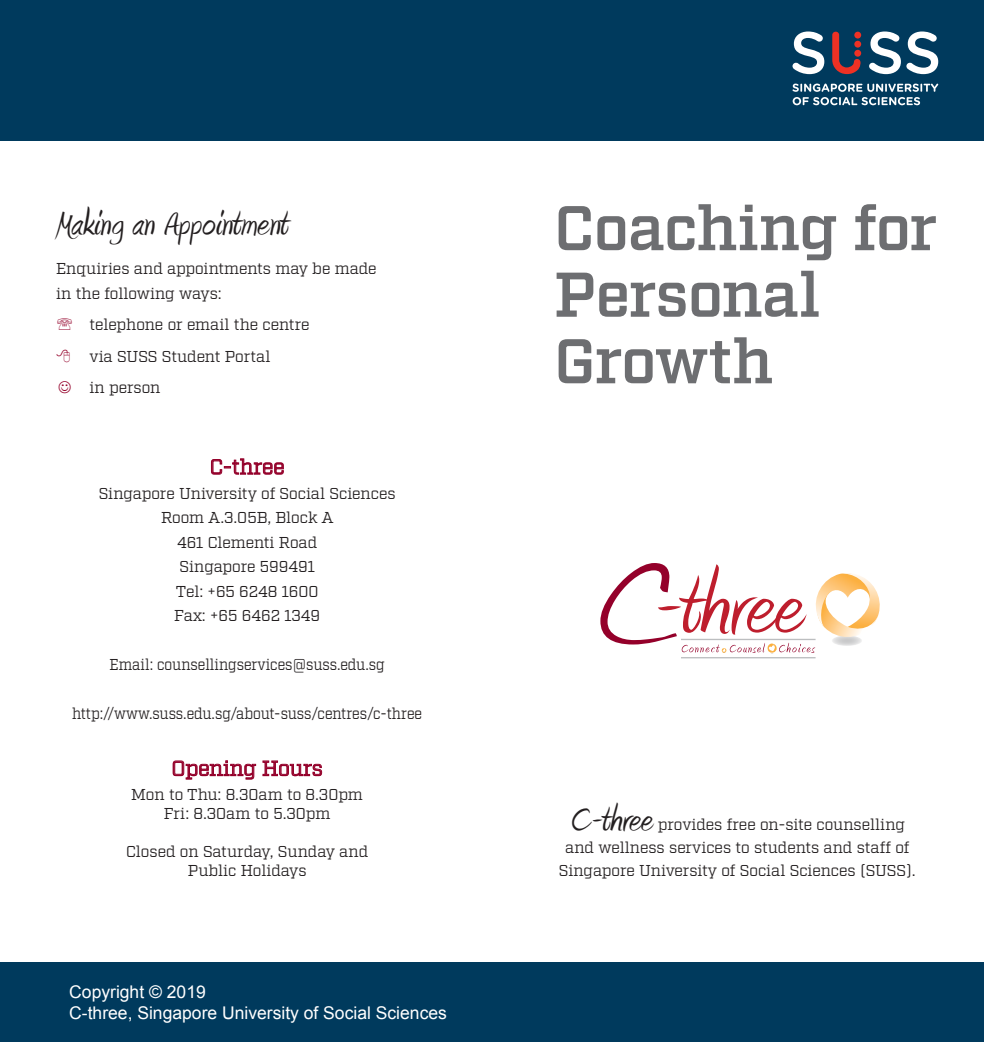
<style>
.page{position:relative;width:984px;height:1042px;background:#fff}
.page>*{position:absolute;margin:0;border:0;box-sizing:border-box;transform-origin:0 0}
.t1{font:600 63px/66.5px "Factoria";letter-spacing:-.02em;color:#6d6e71}
.t2{font:42px "Amienne";color:#231f20}
.t3{font:21px "Factoria";color:#94002a}
.t4{font:17.5px/21px "Arial";color:#fff}
.t5{font:15.75px/24.5px "Factoria";letter-spacing:-.01em;color:#231f20;text-align:center}
.t6{font:15.75px "Factoria";letter-spacing:-.01em;color:#231f20;scale:.9 1}
</style>
<div class="page">
<svg style="left:211px;top:458px;width:73px;height:17px"></svg>
<svg style="left:173px;top:760px;width:83px;height:19px"></svg>
<svg style="left:262px;top:760px;width:60px;height:16px"></svg>
<hr style="left:681px;top:657px;width:134px;height:1px;background:#bcbec0">
<svg style="left:600px;top:563px;width:280px;height:91px"></svg>
<div style="left:0;top:0;width:983px;height:140px;background:#003a5d"></div>
<svg style="left:792px;top:84px;width:146px;height:21px"></svg>
<svg style="left:869px;top:31px;width:31px;height:43px"></svg>
<svg style="left:906px;top:31px;width:32px;height:43px"></svg>
<svg style="left:792px;top:31px;width:32px;height:43px"></svg>
<svg style="left:832px;top:32px;width:28px;height:42px"></svg>
<div style="left:854px;top:32px;width:7px;height:7px;background:#ee3124;border-radius:50%"></div>
<div style="left:854px;top:41px;width:7px;height:7px;background:#ee3124;border-radius:50%"></div>
<div style="left:854px;top:50px;width:7px;height:7px;background:#ee3124;border-radius:50%"></div>
<div style="left:0;top:962px;width:983px;height:80px;background:#003a5d"></div>
<h2 class="t2" style="left:56px;top:205px;width:234px">Making an Appointment</h2>
<p class="t5" style="left:56px;top:257px;width:322px;text-align:left">Enquiries and appointments may be made in the following ways:</p>
<p class="t5" style="left:89px;top:309px;width:221px;line-height:31.5px;text-align:left">telephone or email the centre via SUSS Student Portal<br>in person</p>
<h3 class="t3" style="left:210px;top:454px;width:76px">C-three</h3>
<p class="t5" style="left:99px;top:481px;width:298px">Singapore University of Social Sciences<br>Room A.3.05B, Block A<br>461 Clementi Road<br>Singapore 599491<br>Tel: +65 6248 1600<br>Fax: +65 6462 1349</p>
<p class="t6" style="left:109px;top:655px;width:307px">Email: counsellingservices@suss.edu.sg</p>
<p class="t6" style="left:72px;top:704px;width:390px">http://www.suss.edu.sg/about-suss/centres/c-three</p>
<h3 class="t3" style="left:171px;top:756px;width:153px">Opening Hours</h3>
<p class="t5" style="left:131px;top:785px;width:233px;line-height:18.9px">Mon to Thu: 8.30am to 8.30pm<br>Fri: 8.30am to 5.30pm</p>
<p class="t5" style="left:126px;top:842px;width:244px;line-height:18.9px">Closed on Saturday, Sunday and<br>Public Holidays</p>
<p class="t4" style="left:69px;top:981px;width:379px">Copyright © 2019<br>C-three, Singapore University of Social Sciences</p>
<h1 class="t1" style="left:554px;top:198px;width:384px">Coaching for<br>Personal<br>Growth</h1>
<h2 class="t2" style="left:569px;top:801px;width:85px">C-three</h2>
<p class="t5" style="left:657px;top:813px;width:249px">provides free on-site counselling</p>
<p class="t5" style="left:565px;top:835px;width:346px">and wellness services to students and staff of</p>
<p class="t5" style="left:558px;top:858px;width:358px">Singapore University of Social Sciences (SUSS).</p>
</div>
